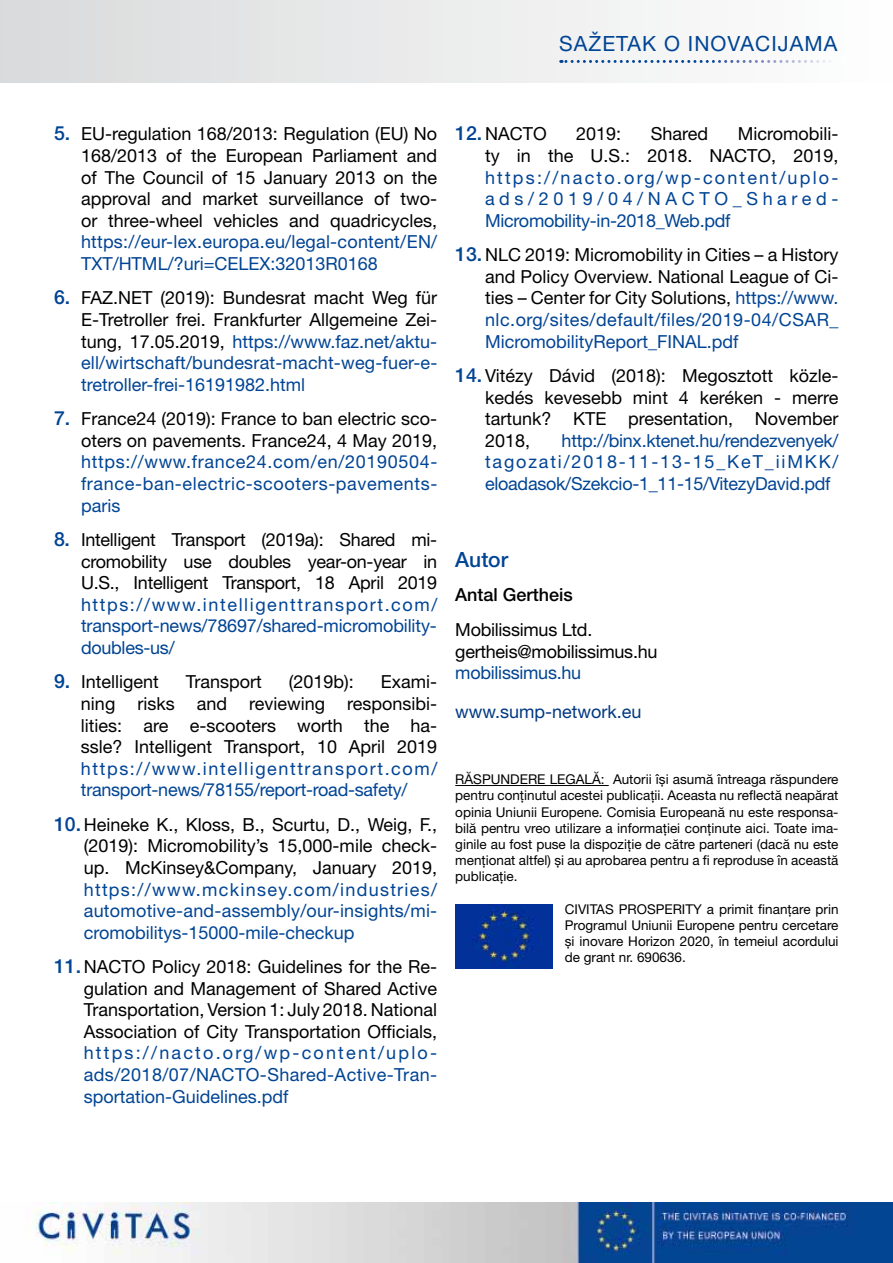
<style>
.page{position:relative;width:893px;height:1263px;background:#fff}
.page>*{position:absolute;margin:0;border:0;box-sizing:border-box;transform-origin:0 0}
.t1{font:21px "Helvetica Neue LT Pro";letter-spacing:.05em;color:#004494}
.t2{font:500 21px "Helvetica Neue LT Pro";color:#004494}
.t3{font:18px/21.6px "Helvetica Neue LT Pro";color:#000;text-align:justify}
.t4{font:18px/21.6px "Helvetica Neue LT Pro";color:#004494;text-align:justify}
.t5{font:18px/21.6px "Helvetica Neue LT Pro";letter-spacing:.1em;color:#004494}
.t6{font:18px/21.6px "Helvetica Neue LT Pro";letter-spacing:.11em;color:#004494}
.t7{font:18px/21.6px "Helvetica Neue LT Pro";letter-spacing:.12em;color:#004494}
.t8{font:18px "Helvetica Neue LT Pro";color:#003882}
.t9{font:500 18px "Helvetica Neue LT Pro";color:#000}
.t10{font:13.5px/16.2px "Helvetica Neue LT Pro";color:#000;text-align:justify}
.s1{font-weight:500;font-size:19.5px;color:#004494}
.s2{color:#000}
.s3{color:#004494}
</style>
<div class="page">
<img style="left:33px;top:1203px;width:860px;height:60px">
<div style="left:0;top:0;width:893px;height:82px;background:linear-gradient(to right,#d9dadb,#fefefe)"></div>
<svg style="left:561px;top:60px;width:275px;height:3px"></svg>
<hr style="left:455px;top:785px;width:154px;height:1px;background:#000">
<img style="left:455px;top:904px;width:97px;height:64px">
<p class="t1" style="left:559px;top:31px;width:280px">Sažetak o inovacijama</p>
<p class="t3" style="left:81px;top:123px;width:358px;text-indent:-27px"><span class="s1">5.</span> EU-regulation 168/2013: Regulation (EU) No 168/2013 of the European Parliament and of The Council of 15 January 2013 on the approval and market surveillance of two&shy;or three-wheel vehicles and quadricycles,</p>
<p class="t4" style="left:81px;top:231px;width:358px">https://eur-lex.europa.eu/legal-content/EN/<br>TXT/HTM L/?uri=CE LEX:32013R0168</p>
<p class="t3" style="left:54px;top:287px;width:76px"><span class="s1">6.</span> FAZ.NET</p>
<p class="t4" style="left:81px;top:287px;width:358px;text-indent:79px"><span class="s2">(2019): Bundesrat macht Weg für E-Tretroller frei. Frankfurter Allgemeine Zei&shy;tung, 17.05.2019,</span> https://www.faz.net/aktu&shy;ell/wirtschaft/bundesrat-macht-weg-fuer-e&shy;tretroller-frei-16191982.html</p>
<p class="t3" style="left:54px;top:408px;width:385px;text-align:right"><span class="s1">7.</span> France24 (2019): France to ban electric sco&shy;oters on pavements. France24, 4 M ay 2019,</p>
<p class="t4" style="left:81px;top:451px;width:358px">https://www.france24.com/en/20190504- france-ban-electric-scooters-pavements&shy;paris</p>
<p class="t3" style="left:81px;top:528px;width:358px;text-indent:-27px"><span class="s1">8.</span> I ntelligent Transport (2019a): Shared mi&shy;cromobility use doubles year-on-year in U.S., I ntelligent Transport, 18 April 2019</p>
<p class="t4" style="left:81px;top:593px;width:358px">https://www.intelligenttransport.com/ transport-news/78697/shared-micromobility&shy;doubles-us/</p>
<p class="t3" style="left:54px;top:671px;width:106px"><span class="s1">9.</span> I ntelligent</p>
<p class="t3" style="left:186px;top:671px;width:78px">Transport</p>
<p class="t3" style="left:289px;top:671px;width:67px">(2019b):</p>
<p class="t3" style="left:81px;top:671px;width:358px;text-indent:300px">Exami&shy;ning risks and reviewing responsibi&shy;lities: are e-scooters worth the ha&shy;ssle? I ntelligent Transport, 10 April 2019</p>
<p class="t4" style="left:81px;top:757px;width:358px">https://www.intelligenttransport.com/ transport-news/78155/report-road-safety/</p>
<p class="t3" style="left:84px;top:813px;width:355px;text-indent:-30px"><span class="s1">10.</span> Heineke K., Kloss, B., Scurtu, D., Weig, F., (2019): M icromobility’s 15,000-mile check&shy;up. McKinsey&amp;Company, January 2019,</p>
<p class="t4" style="left:84px;top:878px;width:355px">https://www.mckinsey.com/industries/ automotive-and-assembly/our-insights/mi&shy;cromobilitys-15000-mile-checkup</p>
<p class="t3" style="left:54px;top:956px;width:43px"><span class="s1">11.</span> NACTO</p>
<p class="t3" style="left:84px;top:956px;width:355px;text-indent:68px">Policy 2018: Guidelines for the Re&shy;gulation and M anagement of Shared Active Transportation, Version 1: July 2018. National Association of City Transportation Officials,</p>
<p class="t6" style="left:84px;top:1042px;width:355px">https://nacto.org/wp-content/uplo&shy;ads/2018/07/NACTO</p>
<p class="t4" style="left:84px;top:1064px;width:355px;text-indent:176px">-Shared-Active-Tran&shy;sportation-Guidelines.pdf</p>
<p class="t3" style="left:455px;top:123px;width:43px"><span class="s1">12.</span> NACTO</p>
<p class="t3" style="left:576px;top:123px;width:47px">2019:</p>
<p class="t3" style="left:651px;top:123px;width:59px">Shared</p>
<p class="t3" style="left:738px;top:123px;width:102px">M icromobili-</p>
<p class="t3" style="left:485px;top:145px;width:238px">ty in the U.S.: 2018. NACTO</p>
<p class="t3" style="left:771px;top:145px;width:69px">, 2019,</p>
<p class="t7" style="left:485px;top:166px;width:355px">https://nacto.org/wp-content/uplo&shy;ads/2019/04/NACTO</p>
<p class="t4" style="left:733px;top:188px;width:107px">_Shared-</p>
<p class="t4" style="left:485px;top:209px;width:247px">M icromobility-in-2018_Web.pdf</p>
<p class="t3" style="left:485px;top:244px;width:355px;text-indent:-30px"><span class="s1">13.</span> NLC 2019: M icromobility in Cities – a History and Policy Overview. National League of Ci&shy;ties – Center for City Solutions, <span class="s3">https://www. nlc.org/sites/default/files/2019-04/CSAR_ M icromobilityReport_FINAL.pdf</span></p>
<p class="t3" style="left:485px;top:364px;width:355px;text-indent:-30px"><span class="s1">14.</span>Vitézy Dávid (2018): M egosztott közle&shy;kedés kevesebb mint 4 keréken - merre tartunk? KTE</p>
<p class="t3" style="left:628px;top:408px;width:212px">presentation, November</p>
<p class="t5" style="left:485px;top:429px;width:355px;text-indent:77px">http://binx.ktenet.hu/rendezvenyek/ tagozati/2018-11-13-15_KeT_iiMKK</p>
<p class="t3" style="left:485px;top:429px;width:47px">2018,</p>
<p class="t4" style="left:832px;top:451px;width:7px">/</p>
<p class="t4" style="left:485px;top:472px;width:347px">eloadasok/Szekcio-1_11-15/VitezyDavid.pdf</p>
<p class="t2" style="left:455px;top:546px;width:54px">Autor</p>
<p class="t9" style="left:455px;top:584px;width:119px">Antal Gertheis</p>
<p class="t3" style="left:455px;top:618px;width:204px">Mobilissimus Ltd. gertheis@mobilissimus.hu</p>
<p class="t4" style="left:455px;top:662px;width:127px">mobilissimus.hu</p>
<p class="t8" style="left:455px;top:701px;width:188px">www.sump-network.eu</p>
<p class="t10" style="left:455px;top:771px;width:385px">RĂSPUNDERE LEGALĂ: Autorii își asumă întreaga răspundere pentru conținutul acestei publicații. Aceasta nu reflectă neapărat opinia Uniunii Europene. Comisia Europeană nu este responsa&shy;bilă pentru vreo utilizare a informației conținute aici. Toate ima&shy;ginile au fost puse la dispoziție de către parteneri (dacă nu este menționat altfel) și au aprobarea pentru a fi reproduse în această publicație.</p>
<p class="t10" style="left:565px;top:901px;width:8px">CIVITA</p>
<p class="t10" style="left:565px;top:901px;width:275px;text-indent:40px">S PROSPERITY a primit finanțare prin Programul Uniunii Europene pentru cercetare și inovare Horizon 2020, în temeiul acordului de grant nr. 690636.</p>
</div>
